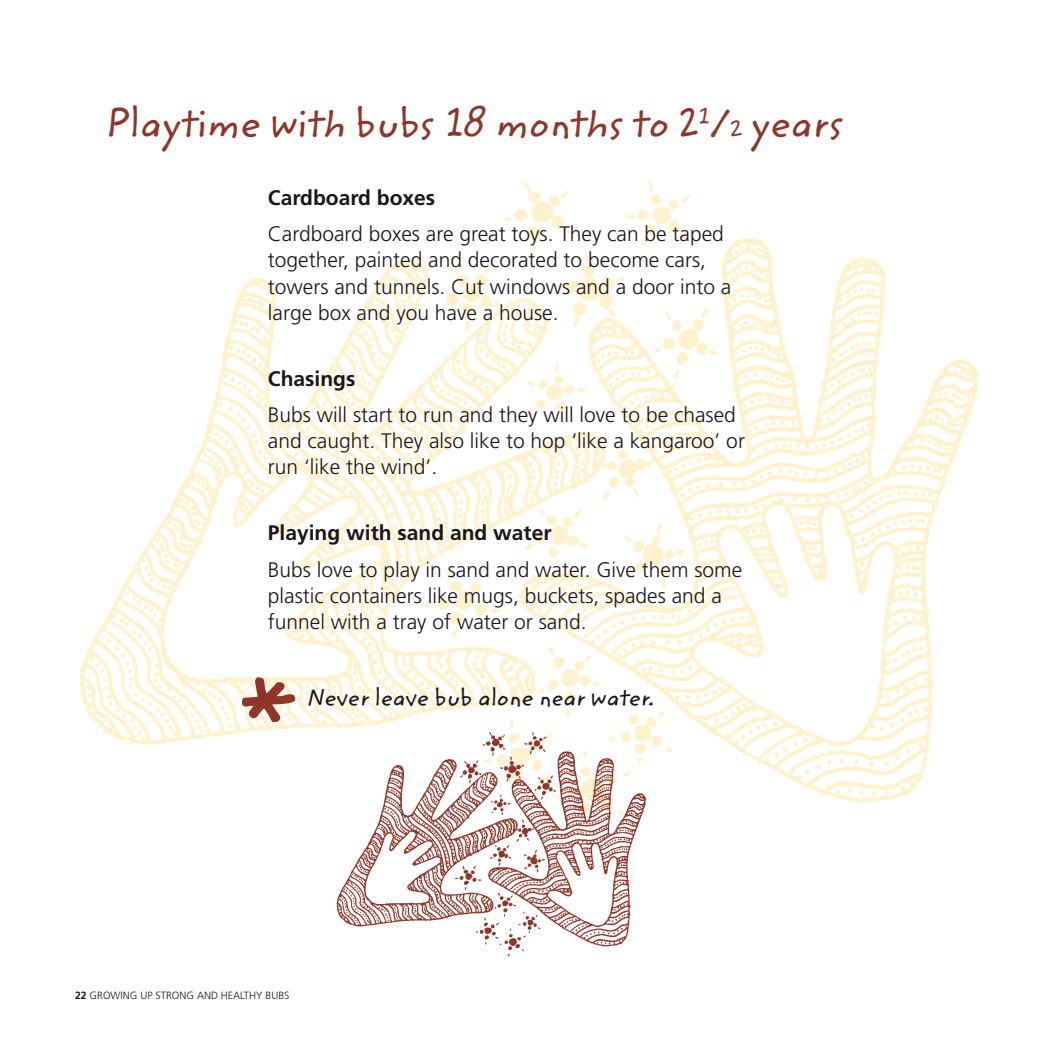
<style>
.page{position:relative;width:1042px;height:1042px;background:#fff}
.page>*{position:absolute;margin:0;border:0;box-sizing:border-box;transform-origin:0 0}
.t1{font:42px "Zemke Hand ITC Std";color:#8f3529}
.t2{font:24.5px "Zemke Hand ITC Std";color:#1a171c}
.t3{font:300 21px/26.2px "Frutiger";color:#1a171c}
.t4{font:700 21px "Frutiger";color:#1a171c}
.t5{font:300 10.5px "Frutiger";color:#1a171c}
.s1{font-weight:700}
</style>
<div class="page">
<img style="left:80px;top:182px;width:907px;height:621px">
<img style="left:327px;top:728px;width:330px;height:229px">
<svg style="left:242px;top:677px;width:53px;height:45px"></svg>
<h1 class="t1" style="left:106px;top:93px;width:739px">Playtime with bubs 18 months to 2½ years</h1>
<p class="t4" style="left:268px;top:185px;width:169px">Cardboard boxes</p>
<p class="t3" style="left:268px;top:221px;width:465px">Cardboard boxes are great toys. They can be taped together, painted and decorated to become cars, towers and tunnels. Cut windows and a door into a large box and you have a house.</p>
<p class="t4" style="left:268px;top:366px;width:89px">Chasings</p>
<p class="t3" style="left:268px;top:401px;width:478px">Bubs will start to run and they will love to be chased and caught. They also like to hop ‘like a kangaroo’ or run ‘like the wind’.</p>
<p class="t4" style="left:268px;top:521px;width:285px">Playing with sand and water</p>
<p class="t3" style="left:268px;top:556px;width:476px">Bubs love to play in sand and water. Give them some plastic containers like mugs, buckets, spades and a funnel with a tray of water or sand.</p>
<p class="t2" style="left:308px;top:680px;width:348px">Never leave bub alone near water.</p>
<p class="t5" style="left:75px;top:989px;width:216px"><span class="s1">22</span> GROWING UP STRONG AND HEALTHY BUBS</p>
</div>
